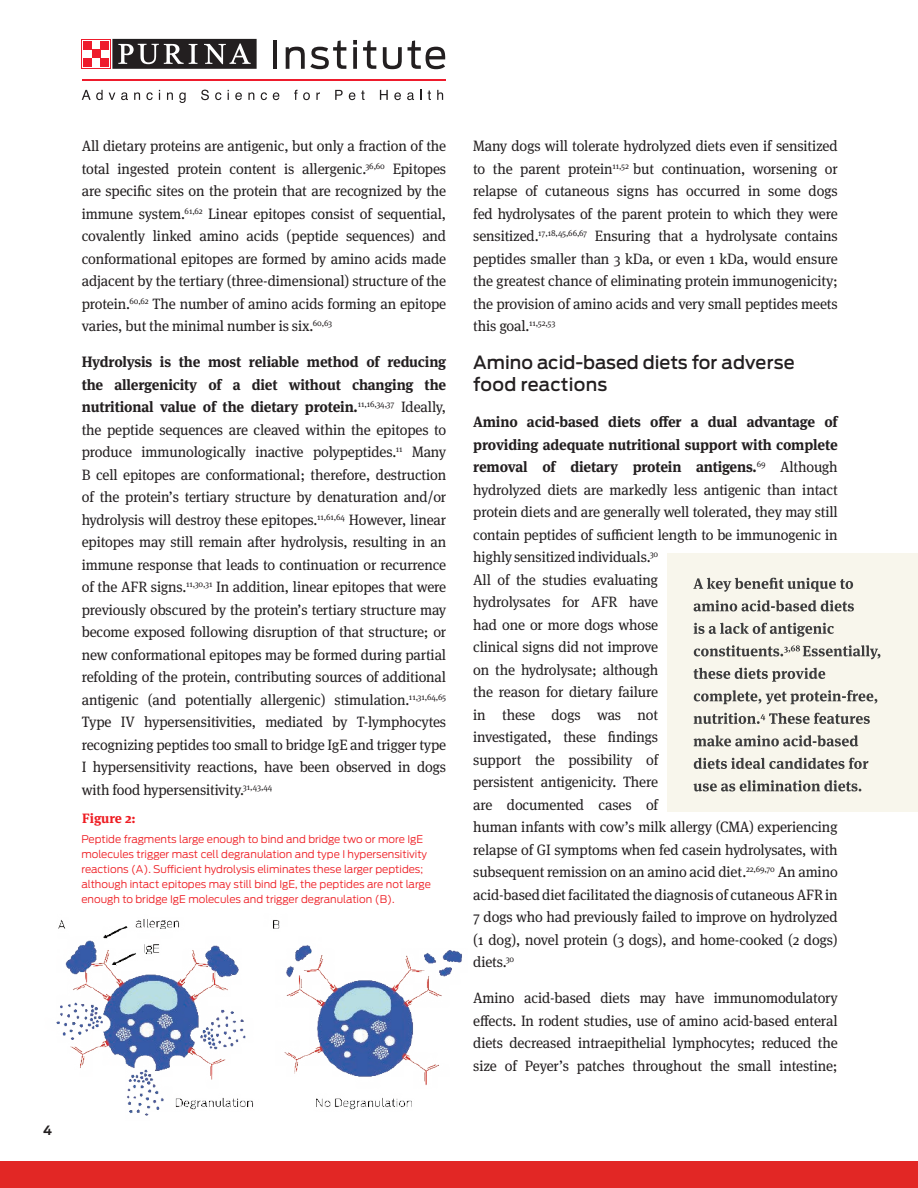
<style>
.page{position:relative;width:918px;height:1188px;background:#fff}
.page>*{position:absolute;margin:0;border:0;box-sizing:border-box;transform-origin:0 0}
.t1{font:500 18px/22.5px "Antenna";color:#231f20}
.t2{font:15px/22.5px "Meta Serif Pro";letter-spacing:-.01em;color:#231f20;text-align:justify}
.t3{font:700 13.5px "Meta Serif Pro";letter-spacing:-.005em;color:#ee1d23}
.t4{font:700 12.75px "Antenna";color:#231f20}
.t5{font:300 10.5px/15px "Antenna";color:#ee1d23}
.s1{font-weight:700}
</style>
<div class="page">
<div style="left:0;top:1161px;width:918px;height:27px;background:#e22725"></div>
<hr style="left:82px;top:79px;width:364px;height:2px;background:#ee1b2c">
<hr style="left:273px;top:40px;width:4px;height:29px;background:#231f20">
<svg style="left:286px;top:40px;width:60px;height:29px"></svg>
<svg style="left:353px;top:47px;width:4px;height:22px"></svg>
<svg style="left:353px;top:40px;width:4px;height:5px"></svg>
<svg style="left:363px;top:40px;width:13px;height:29px"></svg>
<svg style="left:383px;top:47px;width:19px;height:22px"></svg>
<svg style="left:408px;top:40px;width:37px;height:29px"></svg>
<svg style="left:112px;top:38px;width:145px;height:1px"></svg>
<div style="left:112px;top:39px;width:145px;height:30px;background:#231f20"></div>
<svg style="left:118px;top:44px;width:80px;height:20px"></svg>
<svg style="left:204px;top:43px;width:47px;height:21px"></svg>
<div style="left:84px;top:58px;width:8px;height:9px;background:#ee1b2c"></div>
<div style="left:101px;top:58px;width:8px;height:9px;background:#ee1b2c"></div>
<div style="left:92px;top:50px;width:9px;height:8px;background:#ee1b2c"></div>
<div style="left:84px;top:41px;width:8px;height:9px;background:#ee1b2c"></div>
<div style="left:101px;top:41px;width:8px;height:9px;background:#ee1b2c"></div>
<svg style="left:82px;top:90px;width:21px;height:10px"></svg>
<svg style="left:109px;top:93px;width:6px;height:7px"></svg>
<svg style="left:121px;top:92px;width:7px;height:8px"></svg>
<svg style="left:134px;top:92px;width:6px;height:8px"></svg>
<svg style="left:146px;top:92px;width:7px;height:8px"></svg>
<svg style="left:167px;top:92px;width:6px;height:8px"></svg>
<svg style="left:179px;top:92px;width:7px;height:11px"></svg>
<svg style="left:201px;top:90px;width:8px;height:10px"></svg>
<svg style="left:215px;top:92px;width:6px;height:8px"></svg>
<svg style="left:235px;top:92px;width:7px;height:8px"></svg>
<svg style="left:248px;top:92px;width:6px;height:8px"></svg>
<svg style="left:261px;top:92px;width:6px;height:8px"></svg>
<svg style="left:273px;top:92px;width:6px;height:8px"></svg>
<svg style="left:294px;top:90px;width:16px;height:10px"></svg>
<svg style="left:316px;top:92px;width:4px;height:8px"></svg>
<svg style="left:335px;top:90px;width:8px;height:10px"></svg>
<svg style="left:349px;top:92px;width:6px;height:8px"></svg>
<svg style="left:361px;top:91px;width:4px;height:9px"></svg>
<svg style="left:380px;top:90px;width:8px;height:10px"></svg>
<svg style="left:394px;top:92px;width:7px;height:8px"></svg>
<svg style="left:407px;top:92px;width:7px;height:8px"></svg>
<svg style="left:420px;top:90px;width:2px;height:10px"></svg>
<svg style="left:428px;top:91px;width:3px;height:9px"></svg>
<svg style="left:437px;top:90px;width:6px;height:10px"></svg>
<div style="left:667px;top:553px;width:251px;height:259px;background:#f8f6ec"></div>
<img style="left:56px;top:919px;width:406px;height:197px">
<svg style="left:693px;top:780px;width:168px;height:12px"></svg>
<svg style="left:694px;top:758px;width:175px;height:11px"></svg>
<svg style="left:694px;top:735px;width:164px;height:12px"></svg>
<svg style="left:694px;top:713px;width:176px;height:11px"></svg>
<svg style="left:694px;top:690px;width:183px;height:14px"></svg>
<svg style="left:693px;top:668px;width:132px;height:14px"></svg>
<svg style="left:694px;top:645px;width:186px;height:14px"></svg>
<svg style="left:694px;top:623px;width:140px;height:14px"></svg>
<svg style="left:694px;top:600px;width:160px;height:12px"></svg>
<svg style="left:693px;top:578px;width:160px;height:14px"></svg>
<p class="t4" style="left:43px;top:1123px;width:10px">4</p>
<p class="t2" style="left:82px;top:134px;width:366px">All dietary proteins are antigenic, but only a fraction of the total ingested protein content is allergenic.<sup>36,60</sup> Epitopes are specific sites on the protein that are recognized by the immune system.<sup>61,62</sup> Linear epitopes consist of sequential, covalently linked amino acids (peptide sequences) and conformational epitopes are formed by amino acids made adjacent by the tertiary (three-dimensional) structure of the protein.<sup>60,62</sup> The number of amino acids forming an epitope varies, but the minimal number is six.<sup>60,63</sup></p>
<p class="t2" style="left:82px;top:350px;width:366px"><span class="s1">Hydrolysis is the most reliable method of reducing the allergenicity of a diet without changing the nutritional value of the dietary protein.</span><sup>11,16,34,37</sup> Ideally, the peptide sequences are cleaved within the epitopes to produce immunologically inactive polypeptides.<sup>11</sup> Many B cell epitopes are conformational; therefore, destruction of the protein’s tertiary structure by denaturation and/or hydrolysis will destroy these epitopes.<sup>11,61,64</sup> However, linear epitopes may still remain after hydrolysis, resulting in an immune response that leads to continuation or recurrence of the AFR signs.<sup>11,30,31</sup> In addition, linear epitopes that were previously obscured by the protein’s tertiary structure may become exposed following disruption of that structure; or new conformational epitopes may be formed during partial refolding of the protein, contributing sources of additional antigenic (and potentially allergenic) stimulation.<sup>11,31,64,65<br></sup>Type IV hypersensitivities, mediated by T-lymphocytes recognizing peptides too small to bridge IgE and trigger type I hypersensitivity reactions, have been observed in dogs with food hypersensitivity.<sup>31,43,44</sup></p>
<p class="t3" style="left:82px;top:808px;width:55px">Figure 2:</p>
<p class="t5" style="left:81px;top:832px;width:351px">Peptide fragments large enough to bind and bridge two or more IgE molecules trigger mast cell degranulation and type I hypersensitivity reactions (A). Sufficient hydrolysis eliminates these larger peptides; although intact epitopes may still bind IgE, the peptides are not large enough to bridge IgE molecules and trigger degranulation (B).</p>
<p class="t2" style="left:473px;top:134px;width:366px">Many dogs will tolerate hydrolyzed diets even if sensitized to the parent protein<sup>11,52</sup> but continuation, worsening or relapse of cutaneous signs has occurred in some dogs fed hydrolysates of the parent protein to which they were sensitized.<sup>17,18,45,66,67</sup> Ensuring that a hydrolysate contains peptides smaller than 3 kDa, or even 1 kDa, would ensure the greatest chance of eliminating protein immunogenicity; the provision of amino acids and very small peptides meets this goal.<sup>11,52,53</sup></p>
<p class="t1" style="left:473px;top:351px;width:323px">Amino acid-based diets for adverse food reactions</p>
<p class="t2" style="left:473px;top:410px;width:366px;text-align:left"><span class="s1">Amino acid-based diets offer a dual advantage of providing adequate nutritional support with complete removal of dietary protein antigens.</span><sup>69</sup> Although hydrolyzed diets are markedly less antigenic than intact protein diets and are generally well tolerated, they may still contain peptides of sufficient length to be immunogenic in highly sensitized individuals.<sup>30<br></sup>All of the studies evaluating<br>hydrolysates for AFR have<br>had one or more dogs whose<br>clinical signs did not improve<br>on the hydrolysate; although<br>the reason for dietary failure<br>in these dogs was not<br>investigated, these findings<br>support the possibility of<br>persistent antigenicity. There<br>are documented cases of<br>human infants with cow’s milk allergy (CMA) experiencing relapse of GI symptoms when fed casein hydrolysates, with subsequent remission on an amino acid diet.<sup>22,69,70</sup> An amino acid-based diet facilitated the diagnosis of cutaneous AFR in 7 dogs who had previously failed to improve on hydrolyzed (1 dog), novel protein (3 dogs), and home-cooked (2 dogs) diets.<sup>30</sup></p>
<p class="t2" style="left:473px;top:986px;width:366px">Amino acid-based diets may have immunomodulatory effects. In rodent studies, use of amino acid-based enteral diets decreased intraepithelial lymphocytes; reduced the size of Peyer’s patches throughout the small intestine;</p>
</div>
